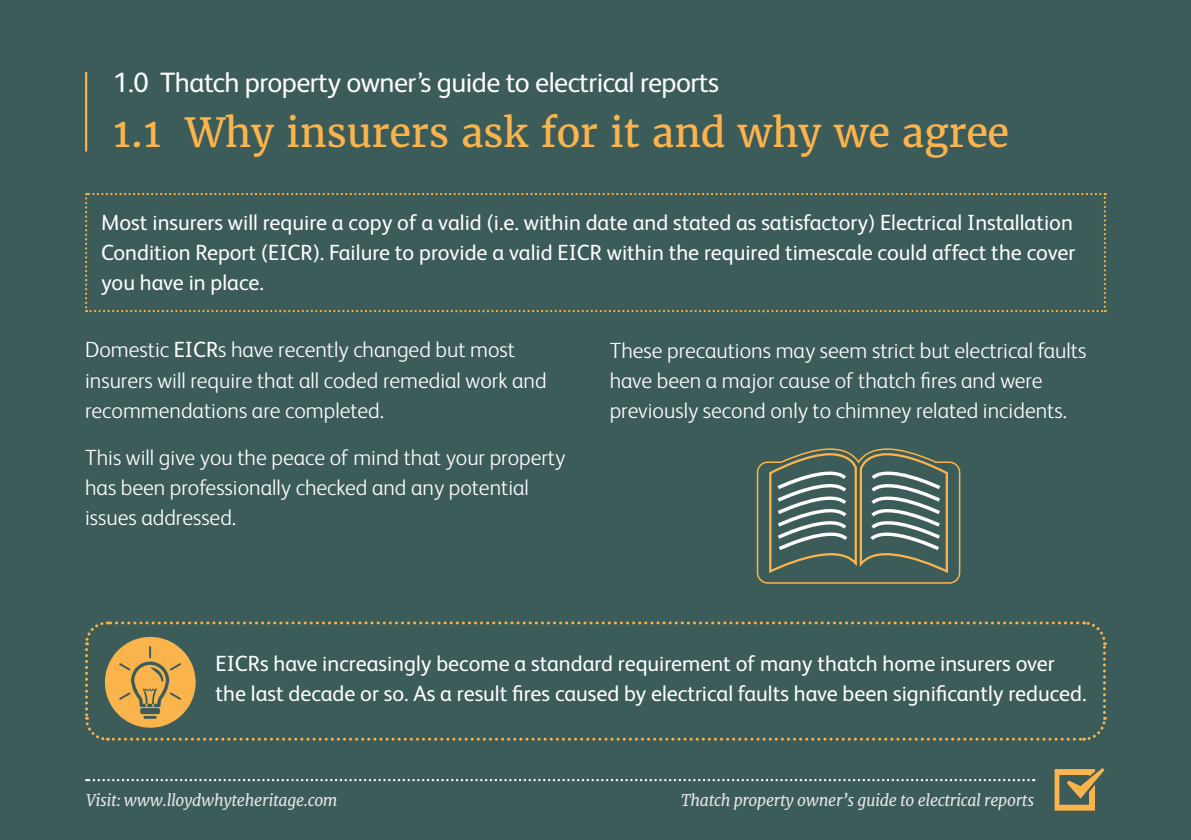
<style>
.page{position:relative;width:1191px;height:840px;background:#fff}
.page>*{position:absolute;margin:0;border:0;box-sizing:border-box;transform-origin:0 0}
.Subheading{font:40px "Merriweather";letter-spacing:-.01em;color:#fbb44c}
.Section_Heading{font:28px "FS Albert";letter-spacing:-.02em;color:#fff}
.Intro_Body_Copy{font:22px/30px "FS Albert";color:#fff}
.Intro_Body_Copy-2{font:300 22px/30px "FS Albert";color:#fff}
.Section_Heading-2{font:italic 16px "Merriweather";letter-spacing:-.02em;color:#e5e6e5}
.s1{font-weight:400}
</style>
<div class="page">
<div style="left:0;top:0;width:1191px;height:839px;background:#3c5c5a"></div>
<hr style="left:85px;top:72px;width:2px;height:79px;background:#fbb44c">
<svg style="left:85px;top:621px;width:1022px;height:120px"></svg>
<svg style="left:85px;top:193px;width:1021px;height:119px"></svg>
<svg style="left:86px;top:779px;width:948px;height:1px"></svg>
<svg style="left:1054px;top:768px;width:50px;height:42px"></svg>
<svg style="left:756px;top:448px;width:205px;height:136px"></svg>
<p class="Section_Heading" style="left:113px;top:64px;width:607px">1.0 Thatch property owner’s guide to electrical reports</p>
<p class="Subheading" style="left:113px;top:107px;width:897px">1.1 Why insurers ask for it and why we agree</p>
<p class="Intro_Body_Copy" style="left:101px;top:206px;width:975px;text-align:justify">Most insurers will require a copy of a valid (i.e. within date and stated as satisfactory) Electrical Installation Condition Report (EICR). Failure to provide a valid EICR within the required timescale could affect the cover you have in place.</p>
<p class="Intro_Body_Copy-2" style="left:85px;top:334px;width:463px">Domestic <span class="s1">EICR</span>s have recently changed but most insurers will require that all coded remedial work and recommendations are completed.</p>
<p class="Intro_Body_Copy-2" style="left:85px;top:441px;width:482px">This will give you the peace of mind that your property has been professionally checked and any potential issues addressed.</p>
<p class="Intro_Body_Copy-2" style="left:609px;top:334px;width:478px">These precautions may seem strict but electrical faults have been a major cause of thatch fires and were previously second only to chimney related incidents.</p>
<p class="Intro_Body_Copy" style="left:215px;top:647px;width:872px">EICRs have increasingly become a standard requirement of many thatch home insurers over the last decade or so. As a result fires caused by electrical faults have been significantly reduced.</p>
<p class="Section_Heading-2" style="left:86px;top:790px;width:253px">Visit: www.lloydwhyteheritage.com</p>
<p class="Section_Heading-2" style="left:681px;top:790px;width:354px">Thatch property owner’s guide to electrical reports</p>
</div>
